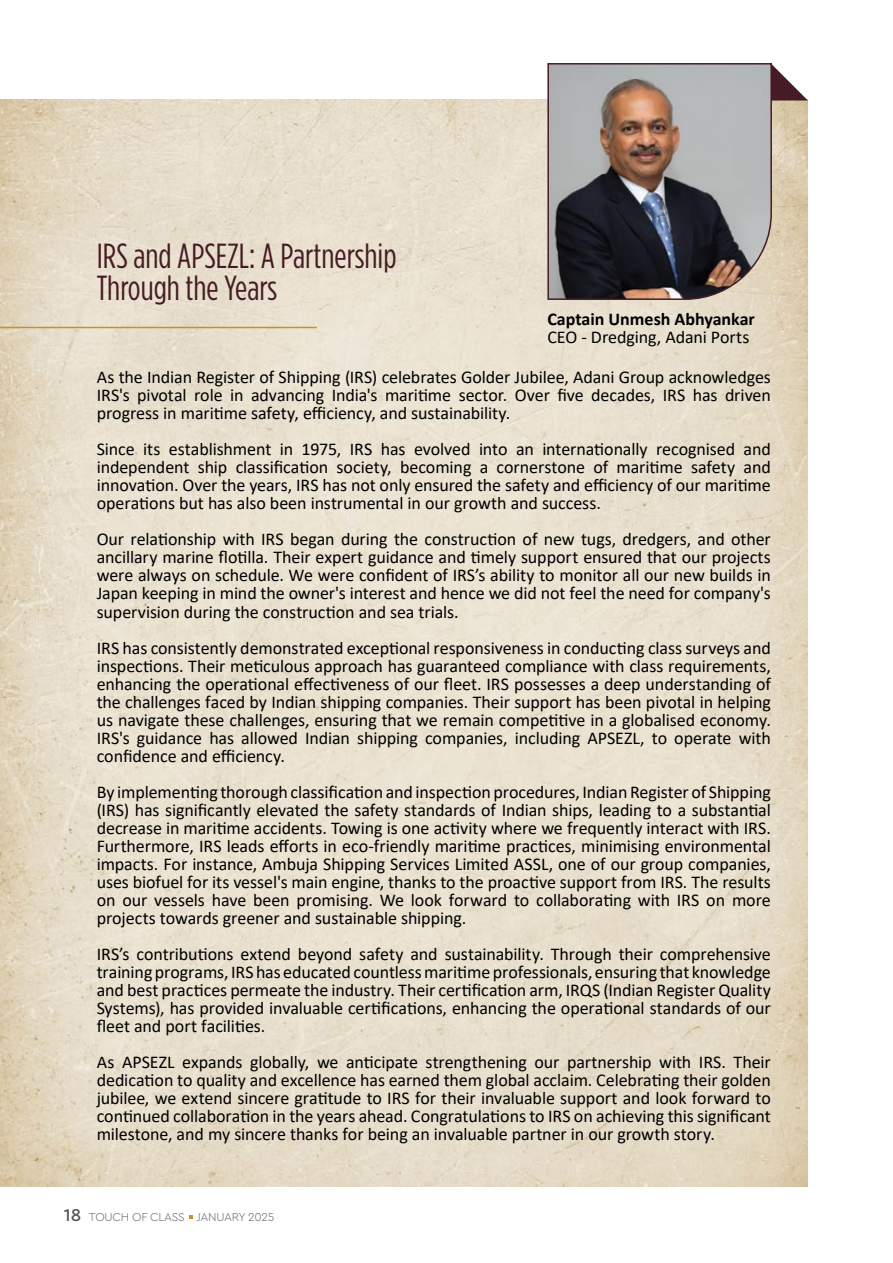
<style>
.page{position:relative;width:893px;height:1263px;background:#fff}
.page>*{position:absolute;margin:0;border:0;box-sizing:border-box;transform-origin:0 0}
.t1{font:34.8px/31.5px "Gotham Condensed";color:#451c24}
.t2{font:18px/18px "Calibri";letter-spacing:-.005em;color:#000;text-align:justify}
.t3{font:700 18px "Calibri";color:#000}
.t4{font:300 12px "Cera Pro";letter-spacing:-.02em;color:#636466}
.s1{font-weight:500;font-size:18px;color:#58595b}
</style>
<div class="page">
<svg style="left:189px;top:1215px;width:4px;height:4px"></svg>
<img style="left:0;top:100px;width:808px;height:1086px">
<svg style="left:547px;top:63px;width:226px;height:238px;background:#7d7776"></svg>
<svg style="left:771px;top:64px;width:37px;height:37px"></svg>
<hr style="left:0;top:327px;width:317px;height:1px;background:#b8982e">
<h1 class="t1" style="left:97px;top:240px;width:301px">IRS and APSEZL: A Partnership<br>Through the Years</h1>
<p class="t3" style="left:547px;top:306px;width:209px">Captain Unmesh Abhyankar</p>
<p class="t2" style="left:547px;top:327px;width:203px">CEO - Dredging, Adani Ports</p>
<p class="t2" style="left:97px;top:368px;width:676px">As the Indian Register of Shipping (IRS) celebrates Golder Jubilee, Adani Group acknowledges IRS's pivotal role in advancing India's maritime sector. Over five decades, IRS has driven progress in maritime safety, efficiency, and sustainability.</p>
<p class="t2" style="left:97px;top:440px;width:676px">Since its establishment in 1975, IRS has evolved into an internationally recognised and independent ship classification society, becoming a cornerstone of maritime safety and innovation. Over the years, IRS has not only ensured the safety and efficiency of our maritime operations but has also been instrumental in our growth and success.</p>
<p class="t2" style="left:97px;top:530px;width:676px">Our relationship with IRS began during the construction of new tugs, dredgers, and other ancillary marine flotilla. Their expert guidance and timely support ensured that our projects were always on schedule. We were confident of IRS’s ability to monitor all our new builds in Japan keeping in mind the owner's interest and hence we did not feel the need for company's supervision during the construction and sea trials.</p>
<p class="t2" style="left:97px;top:638px;width:676px">IRS has consistently demonstrated exceptional responsiveness in conducting class surveys and inspections. Their meticulous approach has guaranteed compliance with class requirements, enhancing the operational effectiveness of our fleet. IRS possesses a deep understanding of the challenges faced by Indian shipping companies. Their support has been pivotal in helping us navigate these challenges, ensuring that we remain competitive in a globalised economy.<br>IRS's guidance has allowed Indian shipping companies, including APSEZL, to operate with confidence and efficiency.</p>
<p class="t2" style="left:97px;top:782px;width:676px">By implementing thorough classification and inspection procedures, Indian Register of Shipping (IRS) has significantly elevated the safety standards of Indian ships, leading to a substantial decrease in maritime accidents. Towing is one activity where we frequently interact with IRS.<br>Furthermore, IRS leads efforts in eco-friendly maritime practices, minimising environmental impacts. For instance, Ambuja Shipping Services Limited ASSL, one of our group companies, uses biofuel for its vessel's main engine, thanks to the proactive support from IRS. The results on our vessels have been promising. We look forward to collaborating with IRS on more projects towards greener and sustainable shipping.</p>
<p class="t2" style="left:97px;top:944px;width:676px">IRS’s contributions extend beyond safety and sustainability. Through their comprehensive training programs, IRS has educated countless maritime professionals, ensuring that knowledge and best practices permeate the industry. Their certification arm, IRQS (Indian Register Quality Systems), has provided invaluable certifications, enhancing the operational standards of our fleet and port facilities.</p>
<p class="t2" style="left:97px;top:1052px;width:676px">As APSEZL expands globally, we anticipate strengthening our partnership with IRS. Their dedication to quality and excellence has earned them global acclaim. Celebrating their golden jubilee, we extend sincere gratitude to IRS for their invaluable support and look forward to continued collaboration in the years ahead. Congratulations to IRS on achieving this significant milestone, and my sincere thanks for being an invaluable partner in our growth story.</p>
<p class="t4" style="left:64px;top:1208px;width:212px"><span class="s1">18</span> TOUCH OF CLASS JANUARY 2025</p>
</div>
